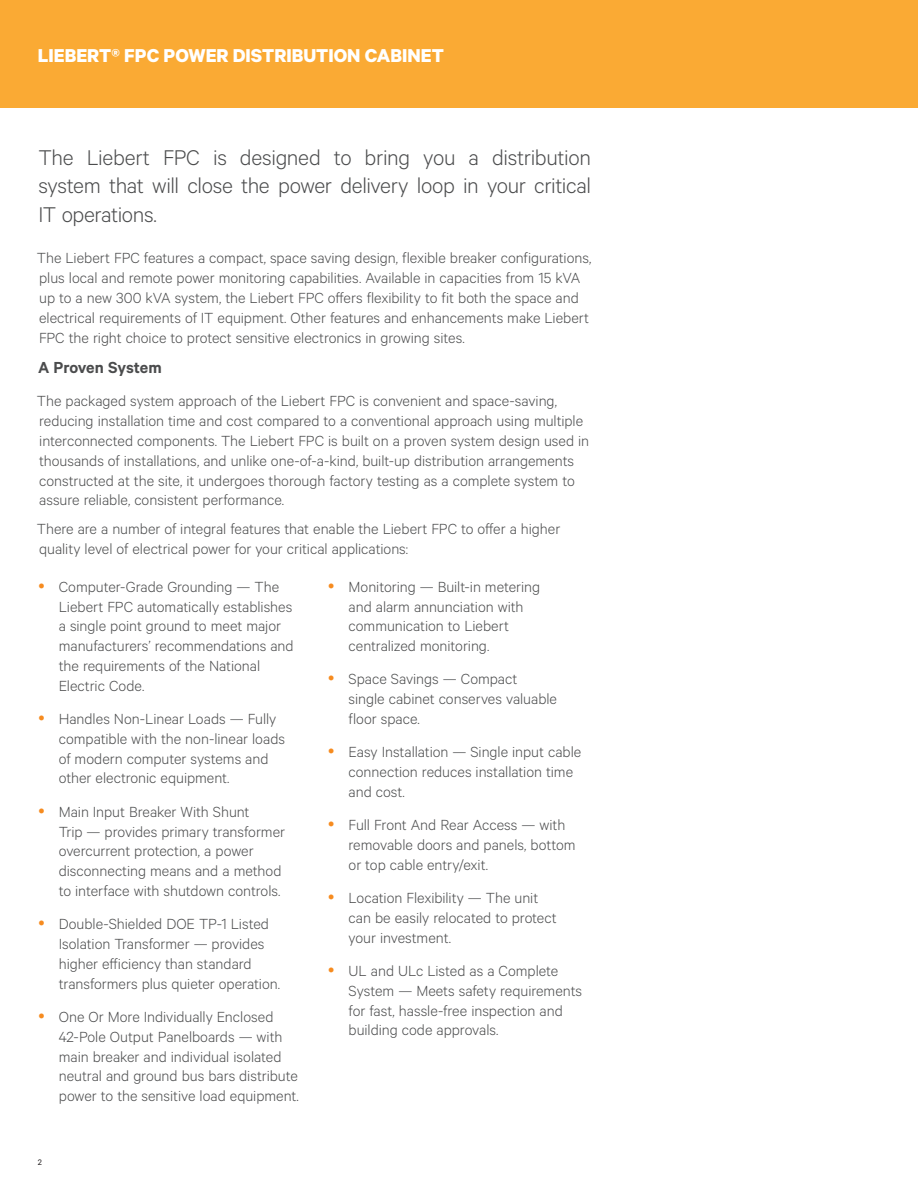
<style>
.page{position:relative;width:918px;height:1188px;background:#fff}
.page>*{position:absolute;margin:0;border:0;box-sizing:border-box;transform-origin:0 0}
.Vertiv_Lead-in{font:300 24px/28.8px "Calibre";letter-spacing:-.015em;color:#4b4c4d;text-align:justify}
.Vertiv_Header_Small{font:700 21px "Calibre";color:#fff}
.Vertiv_Heading{font:600 18px "Calibre";letter-spacing:-.01em;color:#4b4c4d}
.Vertiv_Body_Text{font:300 16.5px/19.8px "Calibre";color:#4b4c4d}
.Page_Number_Left{font:9px "Calibre";color:#231f20}
</style>
<div class="page">
<div style="left:0;top:0;width:918px;height:108px;background:#faaa34"></div>
<p class="Vertiv_Header_Small" style="left:38px;top:43px;width:408px">LIEBERT® FPC POWER DISTRIBUTION CABINET</p>
<p class="Vertiv_Lead-in" style="left:39px;top:142px;width:554px">The Liebert FPC is designed to bring you a distribution system that will close the power delivery loop in your critical IT operations.</p>
<p class="Vertiv_Body_Text" style="left:37px;top:248px;width:556px">The Liebert FPC features a compact, space saving design, flexible breaker configurations, plus local and remote power monitoring capabilities. Available in capacities from 15 kVA up to a new 300 kVA system, the Liebert FPC offers flexibility to fit both the space and electrical requirements of IT equipment. Other features and enhancements make Liebert FPC the right choice to protect sensitive electronics in growing sites.</p>
<p class="Vertiv_Heading" style="left:38px;top:357px;width:125px">A Proven System</p>
<p class="Vertiv_Body_Text" style="left:37px;top:391px;width:554px">The packaged system approach of the Liebert FPC is convenient and space-saving, reducing installation time and cost compared to a conventional approach using multiple interconnected components. The Liebert FPC is built on a proven system design used in thousands of installations, and unlike one-of-a-kind, built-up distribution arrangements constructed at the site, it undergoes thorough factory testing as a complete system to assure reliable, consistent performance.</p>
<p class="Vertiv_Body_Text" style="left:37px;top:519px;width:525px">There are a number of integral features that enable the Liebert FPC to offer a higher quality level of electrical power for your critical applications:</p>
<p class="Vertiv_Body_Text" style="left:59px;top:576px;width:236px">Computer-Grade Grounding — The<br>Liebert FPC automatically establishes a single point ground to meet major manufacturers’ recommendations and the requirements of the National<br>Electric Code.</p>
<p class="Vertiv_Body_Text" style="left:59px;top:708px;width:228px">Handles Non-Linear Loads — Fully compatible with the non-linear loads of modern computer systems and other electronic equipment.</p>
<p class="Vertiv_Body_Text" style="left:59px;top:801px;width:228px">Main Input Breaker With Shunt<br>Trip — provides primary transformer overcurrent protection, a power disconnecting means and a method to interface with shutdown controls.</p>
<p class="Vertiv_Body_Text" style="left:59px;top:913px;width:223px">Double-Shielded DOE TP-1 Listed Isolation Transformer — provides higher efficiency than standard transformers plus quieter operation.</p>
<p class="Vertiv_Body_Text" style="left:59px;top:1006px;width:242px">One Or More Individually Enclosed 42-Pole Output Panelboards — with main breaker and individual isolated neutral and ground bus bars distribute power to the sensitive load equipment.</p>
<p class="Page_Number_Left" style="left:38px;top:1157px;width:6px">2</p>
<p class="Vertiv_Body_Text" style="left:349px;top:576px;width:193px">Monitoring — Built-in metering and alarm annunciation with communication to Liebert centralized monitoring.</p>
<p class="Vertiv_Body_Text" style="left:349px;top:669px;width:210px">Space Savings — Compact single cabinet conserves valuable floor space.</p>
<p class="Vertiv_Body_Text" style="left:349px;top:742px;width:234px">Easy Installation — Single input cable connection reduces installation time and cost.</p>
<p class="Vertiv_Body_Text" style="left:349px;top:814px;width:229px">Full Front And Rear Access — with removable doors and panels, bottom or top cable entry/exit.</p>
<p class="Vertiv_Body_Text" style="left:349px;top:887px;width:210px">Location Flexibility — The unit can be easily relocated to protect your investment.</p>
<p class="Vertiv_Body_Text" style="left:349px;top:960px;width:235px">UL and ULc Listed as a Complete<br>System — Meets safety requirements for fast, hassle-free inspection and building code approvals.</p>
</div>
